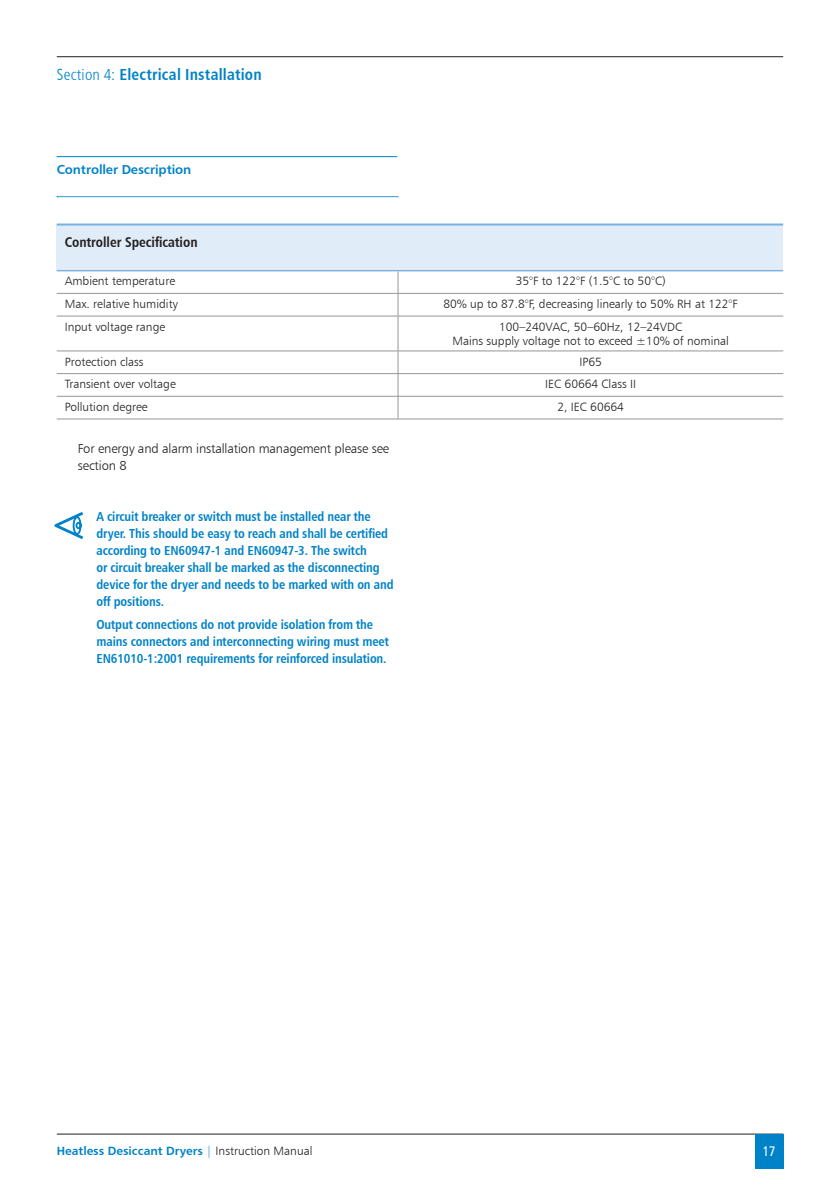
<style>
.page{position:relative;width:840px;height:1191px;background:#fff}
.page>*{position:absolute;margin:0;border:0;box-sizing:border-box;transform-origin:0 0}
.t1{font:16px "Humanist 777 BT Bold Condensed B";letter-spacing:.015em;color:#0082c8}
.t2{font:14px "Humanist 777 BT Bold Condensed B";color:#231f20}
.t3{font:14px "Humanist 777 BT Roman Condensed B";color:#fff}
.t4{font:13px/17px "Humanist 777 BT Bold Condensed B";letter-spacing:-.01em;color:#0082c8}
.t5{font:13px/17px "Humanist 777 BT Light B";letter-spacing:-.01em;color:#231f20}
.t6{font:13px "Humanist 777 BT Bold B";letter-spacing:-.01em;color:#0082c8}
.t7{font:12px/14.4px "Humanist 777 BT Light B";color:#231f20;text-align:center}
.t8{font:12px "Humanist 777 BT Bold B";color:#0082c8}
.s1{font-family:"Humanist 777 BT Light Condensed B"}
.s2{font-family:"Humanist 777 BT Light B"}
.s3{font-family:"Humanist 777 BT Light B";color:#231f20}
</style>
<div class="page">
<hr style="left:57px;top:56px;width:725px;height:1px;background:#231f20">
<hr style="left:57px;top:1133px;width:725px;height:1px;background:#231f20">
<div style="left:754px;top:1134px;width:28px;height:34px;background:#0082c8"></div>
<hr style="left:57px;top:156px;width:340px;height:1px;background:#0082c8">
<svg style="left:57px;top:196px;width:341px;height:1px"></svg>
<div style="left:57px;top:224px;width:725px;height:47px;background:#e0ecf7"></div>
<svg style="left:57px;top:271px;width:725px;height:147px"></svg>
<svg style="left:397px;top:271px;width:1px;height:45px"></svg>
<hr style="left:397px;top:316px;width:1px;height:35px;background:#939598">
<hr style="left:57px;top:373px;width:341px;height:1px;background:#939598">
<hr style="left:398px;top:373px;width:384px;height:1px;background:#939598">
<hr style="left:57px;top:396px;width:341px;height:1px;background:#939598">
<hr style="left:398px;top:396px;width:384px;height:1px;background:#939598">
<svg style="left:397px;top:351px;width:1px;height:67px"></svg>
<hr style="left:57px;top:418px;width:341px;height:1px;background:#939598">
<hr style="left:398px;top:418px;width:384px;height:1px;background:#939598">
<hr style="left:57px;top:293px;width:341px;height:1px;background:#939598">
<hr style="left:398px;top:293px;width:384px;height:1px;background:#939598">
<hr style="left:57px;top:316px;width:341px;height:1px;background:#939598">
<hr style="left:57px;top:350px;width:341px;height:1px;background:#939598">
<hr style="left:398px;top:316px;width:384px;height:1px;background:#939598">
<hr style="left:398px;top:350px;width:384px;height:1px;background:#939598">
<hr style="left:57px;top:223px;width:341px;height:2px;background:#76b1df">
<hr style="left:398px;top:223px;width:384px;height:2px;background:#76b1df">
<hr style="left:57px;top:270px;width:341px;height:1px;background:#76b1df">
<hr style="left:398px;top:270px;width:384px;height:1px;background:#76b1df">
<svg style="left:54px;top:512px;width:30px;height:27px"></svg>
<p class="t1" style="left:57px;top:64px;width:206px"><span class="s1">Section 4:</span> Electrical Installation</p>
<p class="t6" style="left:57px;top:161px;width:136px">Controller Description</p>
<p class="t2" style="left:65px;top:233px;width:134px">Controller Specification</p>
<p class="t7" style="left:65px;top:274px;width:112px">Ambient temperature</p>
<p class="t7" style="left:515px;top:274px;width:151px">35°F to 122°F (1.5°C to 50°C)</p>
<p class="t7" style="left:65px;top:297px;width:115px">Max. relative humidity</p>
<p class="t7" style="left:443px;top:297px;width:296px">80% up to 87.8°F, decreasing linearly to 50% RH at 122°F</p>
<p class="t7" style="left:65px;top:319px;width:102px">Input voltage range</p>
<p class="t7" style="left:452px;top:319px;width:278px">100–240VAC, 50–60Hz, 12–24VDC<br>Mains supply voltage not to exceed ±10% of nominal</p>
<p class="t7" style="left:65px;top:354px;width:80px">Protection class</p>
<p class="t7" style="left:579px;top:354px;width:24px">IP65</p>
<p class="t7" style="left:65px;top:377px;width:112px">Transient over voltage</p>
<p class="t7" style="left:545px;top:377px;width:92px">IEC 60664 Class II</p>
<p class="t7" style="left:65px;top:399px;width:84px">Pollution degree</p>
<p class="t7" style="left:557px;top:399px;width:68px">2, IEC 60664</p>
<p class="t5" style="left:78px;top:439px;width:313px">For energy and alarm installation management please see section 8</p>
<p class="t4" style="left:96px;top:508px;width:298px">A circuit breaker or switch must be installed near the dryer. This should be easy to reach and shall be certified according to EN60947-1 and EN60947-3. The switch<br>or circuit breaker shall be marked as the disconnecting device for the dryer and needs to be marked with on and off positions.</p>
<p class="t4" style="left:96px;top:615px;width:294px">Output connections do not provide isolation from the mains connectors and interconnecting wiring must meet<br>EN61010-1:2001 requirements for reinforced insulation.</p>
<p class="t8" style="left:57px;top:1143px;width:257px">Heatless Desiccant Dryers <span class="s2">|</span> <span class="s3">Instruction Manual</span></p>
<p class="t3" style="left:762px;top:1142px;width:15px">17</p>
</div>
